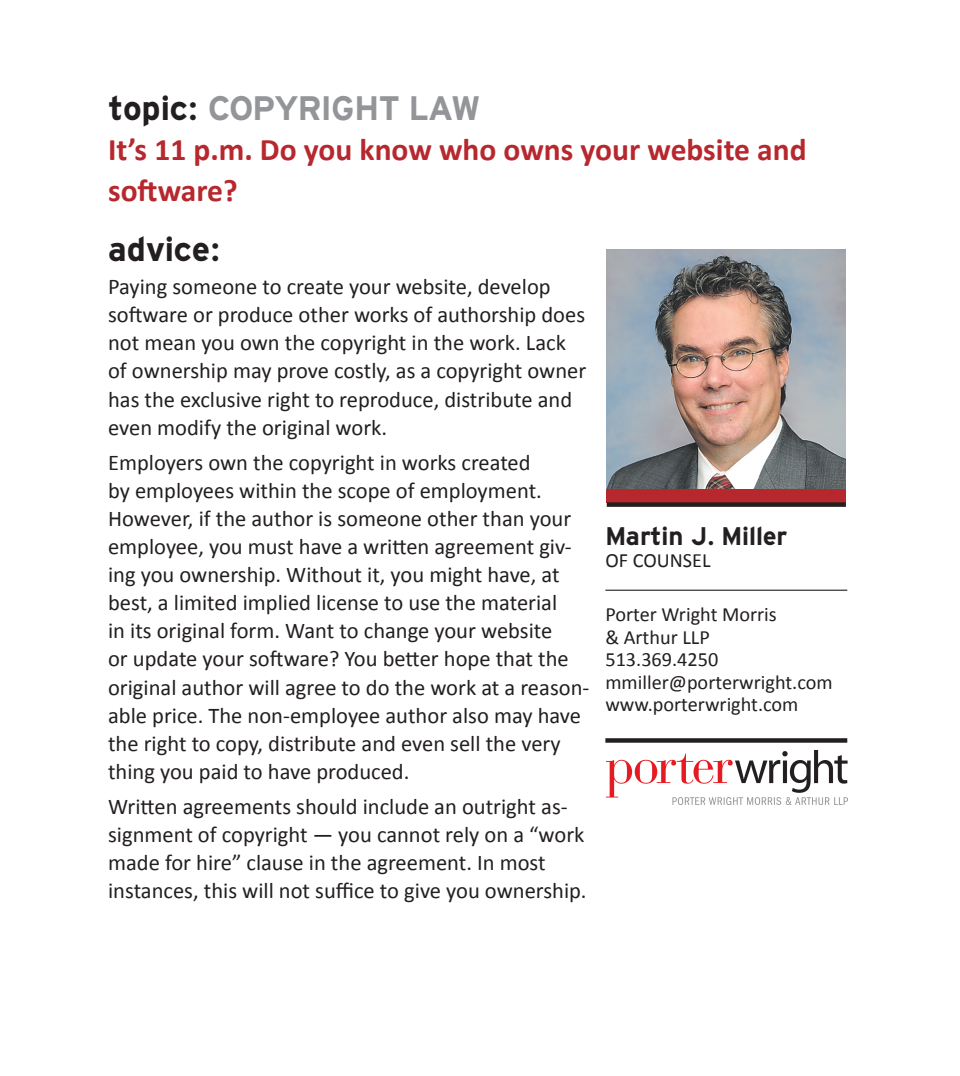
<style>
.page{position:relative;width:960px;height:1076px;background:#fff}
.page>*{position:absolute;margin:0;border:0;box-sizing:border-box;transform-origin:0 0}
.t1{font:36px "Hitthe Road";color:#939598}
.t2{font:36px "Hitthe Road";color:#231f20}
.t3{font:700 31.5px/40.5px "Calibri";color:#b7282e}
.t4{font:27px "Hitthe Road";color:#231f20}
.t5{font:22.5px/28.1px "Calibri";color:#231f20}
.t6{font:20.25px/22.5px "Calibri";color:#231f20}
.s1{color:#231f20}
</style>
<div class="page">
<img style="left:606px;top:250px;width:239px;height:239px">
<img style="left:606px;top:750px;width:240px;height:54px">
<hr style="left:605px;top:589px;width:241px;height:2px;background:#231f20">
<svg style="left:605px;top:738px;width:241px;height:4px"></svg>
<div style="left:606px;top:489px;width:239px;height:14px;background:#b7282e"></div>
<div style="left:606px;top:502px;width:239px;height:5px;background:#231f20"></div>
<h1 class="t1" style="left:108px;top:92px;width:373px"><span class="s1">topic:</span> COPYRIGHT LAW</h1>
<h2 class="t3" style="left:108px;top:128px;width:699px">It’s 11 p.m. Do you know who owns your website and software?</h2>
<h1 class="t2" style="left:108px;top:234px;width:114px">advice:</h1>
<p class="t5" style="left:108px;top:271px;width:479px">Paying someone to create your website, develop software or produce other works of authorship does not mean you own the copyright in the work. Lack of ownership may prove costly, as a copyright owner has the exclusive right to reproduce, distribute and even modify the original work.</p>
<p class="t5" style="left:108px;top:447px;width:482px">Employers own the copyright in works created<br>by employees within the scope of employment.<br>However, if the author is someone other than your employee, you must have a written agreement giv&shy;ing you ownership. Without it, you might have, at best, a limited implied license to use the material<br>in its original form. Want to change your website<br>or update your software? You better hope that the original author will agree to do the work at a reason&shy;able price. The non-employee author also may have the right to copy, distribute and even sell the very thing you paid to have produced.</p>
<p class="t5" style="left:108px;top:791px;width:480px">Written agreements should include an outright as&shy;signment of copyright — you cannot rely on a “work made for hire” clause in the agreement. In most instances, this will not suffice to give you ownership.</p>
<p class="t4" style="left:605px;top:524px;width:183px">Martin J. Miller</p>
<p class="t6" style="left:605px;top:548px;width:107px">OF COUNSEL</p>
<p class="t6" style="left:605px;top:602px;width:229px">Porter Wright Morris<br>&amp; Arthur LLP<br>513.369.4250 mmiller@porterwright.com www.porterwright.com</p>
</div>
